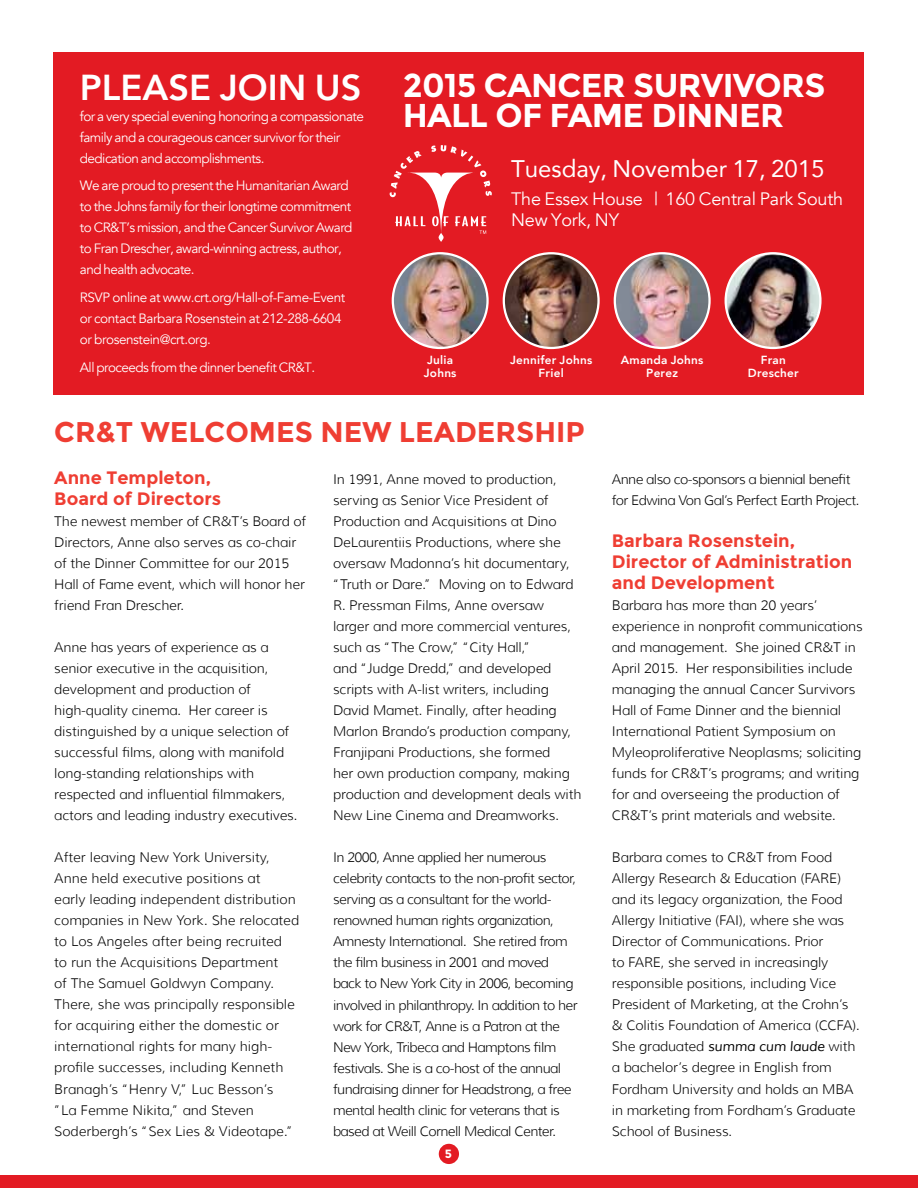
<style>
.page{position:relative;width:918px;height:1188px;background:#fff}
.page>*{position:absolute;margin:0;border:0;box-sizing:border-box;transform-origin:0 0}
.t1{font:800 36px "Avenir";color:#fff}
.t2{font:700 33px/30px "Montserrat";letter-spacing:-.02em;color:#fff}
.t3{font:700 28.5px "Montserrat";color:#ef3e33}
.t4{font:24px "Avenir";color:#fff}
.t5{font:700 18px/21px "Montserrat";color:#ef3e33}
.t6{font:18px/21px "Avenir";letter-spacing:-.01em;color:#fff}
.t7{font:300 13.5px/21px "Muli";letter-spacing:-.01em;color:#000}
.t8{font:300 13.5px/21px "Muli";letter-spacing:-.04em;color:#000}
.t9{font:13.5px/21px "Avenir";letter-spacing:-.04em;color:#fff}
.t10{font:700 12px "Montserrat";color:#fff}
.t11{font:800 11.7px/13.5px "Avenir";letter-spacing:.02em;color:#fff;text-align:center}
.s1{font-weight:400;font-style:italic}
</style>
<div class="page">
<div style="left:0;top:1175px;width:918px;height:13px;background:#e31b23"></div>
<div style="left:53px;top:53px;width:810px;height:342px;background:#e31b23"></div>
<svg style="left:390px;top:145px;width:102px;height:92px"></svg>
<svg style="left:439px;top:233px;width:5px;height:9px"></svg>
<img style="left:504px;top:253px;width:95px;height:95px;border-radius:47px">
<div style="left:503px;top:252px;width:97px;height:97px;border:2px solid #fff;border-radius:50%"></div>
<img style="left:393px;top:253px;width:95px;height:95px;border-radius:47px">
<div style="left:392px;top:252px;width:97px;height:97px;border:2px solid #fff;border-radius:50%"></div>
<img style="left:615px;top:253px;width:95px;height:95px;border-radius:47px">
<div style="left:614px;top:252px;width:97px;height:97px;border:2px solid #fff;border-radius:50%"></div>
<img style="left:726px;top:253px;width:94px;height:95px;border-radius:47px">
<div style="left:725px;top:252px;width:97px;height:97px;border:2px solid #fff;border-radius:50%"></div>
<div style="left:439px;top:1144px;width:20px;height:20px;background:#e31b23;border-radius:50%"></div>
<h1 class="t1" style="left:80px;top:59px;width:283px">Please join us</h1>
<p class="t9" style="left:80px;top:106px;width:286px">for a very special evening honoring a compassionate family and a courageous cancer survivor for their dedication and accomplishments.</p>
<p class="t9" style="left:80px;top:176px;width:274px">We are proud to present the Humanitarian Award to the Johns family for their longtime commitment to CR&amp;T’s mission, and the Cancer Survivor Award to Fran Drescher, award-winning actress, author, and health advocate.</p>
<p class="t9" style="left:80px;top:287px;width:267px">RSVP online at www.crt.org/Hall-of-Fame-Event or contact Barbara Rosenstein at 212-288-6604 or brosenstein@crt.org.</p>
<p class="t9" style="left:80px;top:357px;width:237px">All proceeds from the dinner benefit CR&amp;T.</p>
<h2 class="t2" style="left:403px;top:71px;width:383px">2015 CANCER Survivors<br>HALL OF FAME DINNER</h2>
<h3 class="t4" style="left:511px;top:149px;width:315px">Tuesday, November 17, 2015</h3>
<h3 class="t6" style="left:511px;top:188px;width:334px">The Essex House | 160 Central Park South<br>New York, NY</h3>
<p class="t11" style="left:510px;top:353px;width:84px">Jennifer Johns<br>Friel</p>
<p class="t11" style="left:424px;top:353px;width:34px;text-align:left">Julia<br>Johns</p>
<p class="t11" style="left:621px;top:353px;width:84px">Amanda Johns<br>Perez</p>
<p class="t11" style="left:748px;top:353px;width:52px">Fran<br>Drescher</p>
<h3 class="t3" style="left:54px;top:415px;width:532px">CR&amp;T WELCOMES NEW LEADERSHIP</h3>
<h3 class="t5" style="left:54px;top:467px;width:169px">Anne Templeton,<br>Board of Directors</h3>
<p class="t7" style="left:54px;top:510px;width:253px">The newest member of CR&amp;T’s Board of Directors, Anne also serves as co-chair of the Dinner Committee for our 2015<br>Hall of Fame event, which will honor her friend Fran Drescher.</p>
<p class="t7" style="left:54px;top:637px;width:245px">Anne has years of experience as a senior executive in the acquisition, development and production of high-quality cinema. Her career is distinguished by a unique selection of successful films, along with manifold long-standing relationships with respected and influential filmmakers, actors and leading industry executives.</p>
<p class="t7" style="left:54px;top:847px;width:246px">After leaving New York University, Anne held executive positions at<br>early leading independent distribution companies in New York. She relocated to Los Angeles after being recruited<br>to run the Acquisitions Department<br>of The Samuel Goldwyn Company.<br>There, she was principally responsible for acquiring either the domestic or international rights for many high&shy;profile successes, including Kenneth Branagh’s “Henry V,” Luc Besson’s ”La Femme Nikita,” and Steven Soderbergh’s “Sex Lies &amp; Videotape.”</p>
<p class="t7" style="left:333px;top:468px;width:250px">In 1991, Anne moved to production, serving as Senior Vice President of Production and Acquisitions at Dino DeLaurentiis Productions, where she oversaw Madonna’s hit documentary, “Truth or Dare.” Moving on to Edward R. Pressman Films, Anne oversaw larger and more commercial ventures, such as “The Crow,” “City Hall,”<br>and “Judge Dredd,” and developed scripts with A-list writers, including David Mamet. Finally, after heading Marlon Brando’s production company, Franjipani Productions, she formed<br>her own production company, making production and development deals with New Line Cinema and Dreamworks.</p>
<p class="t8" style="left:333px;top:847px;width:246px">In 2000, Anne applied her numerous celebrity contacts to the non-profit sector, serving as a consultant for the world&shy;renowned human rights organization, Amnesty International. She retired from the film business in 2001 and moved back to New York City in 2006, becoming involved in philanthropy. In addition to her work for CR&amp;T, Anne is a Patron at the New York, Tribeca and Hamptons film festivals. She is a co-host of the annual fundraising dinner for Headstrong, a free mental health clinic for veterans that is based at Weill Cornell Medical Center.</p>
<p class="t10" style="left:445px;top:1147px;width:9px">5</p>
<p class="t8" style="left:612px;top:469px;width:249px">Anne also co-sponsors a biennial benefit for Edwina Von Gal’s Perfect Earth Project.</p>
<h3 class="t5" style="left:612px;top:530px;width:242px">Barbara Rosenstein,<br>Director of Administration and Development</h3>
<p class="t7" style="left:612px;top:595px;width:252px">Barbara has more than 20 years’ experience in nonprofit communications and management. She joined CR&amp;T in April 2015. Her responsibilities include managing the annual Cancer Survivors Hall of Fame Dinner and the biennial International Patient Symposium on Myleoproliferative Neoplasms; soliciting funds for CR&amp;T’s programs; and writing for and overseeing the production of CR&amp;T’s print materials and website.</p>
<p class="t7" style="left:612px;top:847px;width:249px">Barbara comes to CR&amp;T from Food Allergy Research &amp; Education (FARE) and its legacy organization, the Food Allergy Initiative (FAI), where she was Director of Communications. Prior<br>to FARE, she served in increasingly responsible positions, including Vice President of Marketing, at the Crohn’s &amp; Colitis Foundation of America (CCFA).<br>She graduated <span class="s1">summa cum laude</span> with a bachelor’s degree in English from Fordham University and holds an MBA in marketing from Fordham’s Graduate School of Business.</p>
</div>
